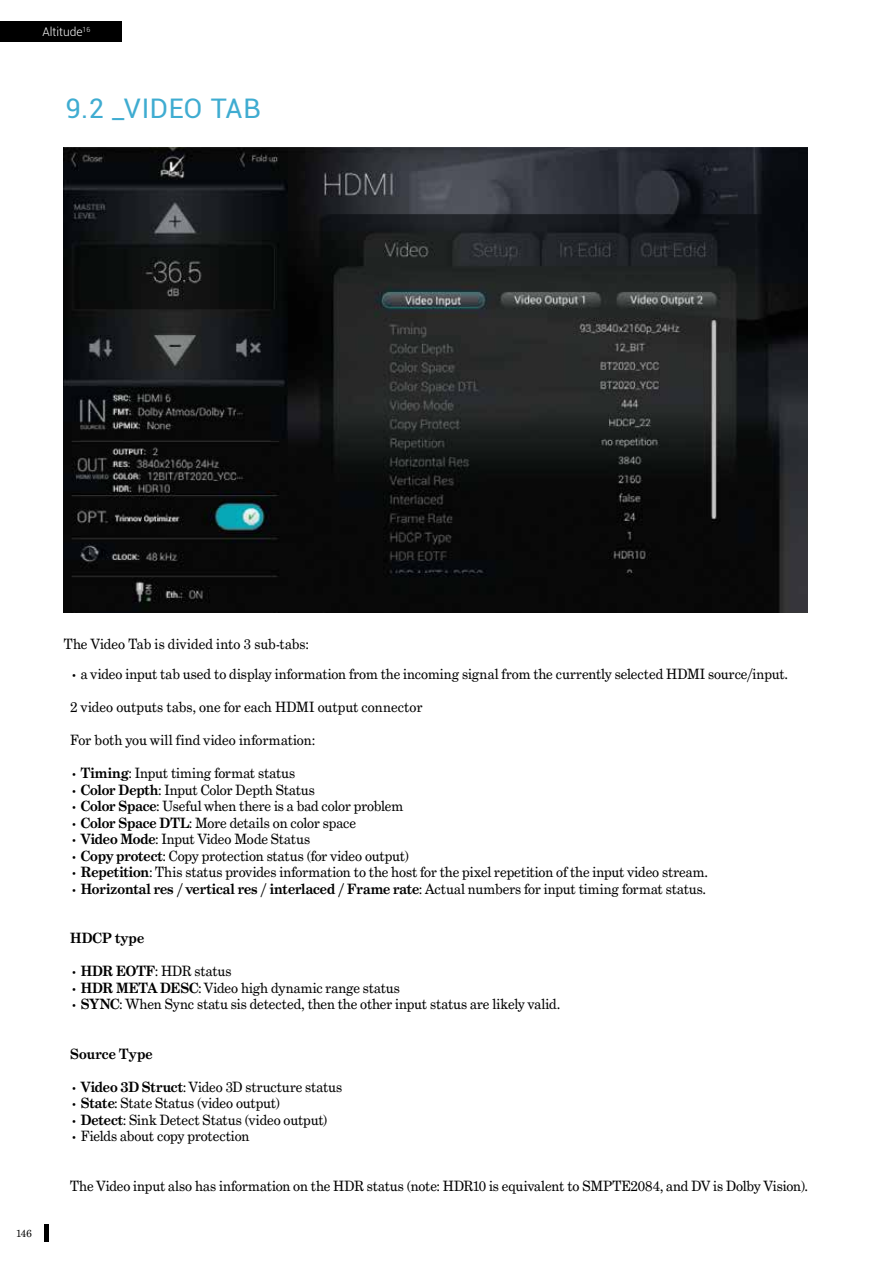
<style>
.page{position:relative;width:893px;height:1263px;background:#fff}
.page>*{position:absolute;margin:0;border:0;box-sizing:border-box;transform-origin:0 0}
.t1{font:27px "Roboto";letter-spacing:.015em;color:#3facd1}
.t2{font:14.25px "Grad";letter-spacing:-.005em;color:#000}
.t3{font:700 14.25px "Grad";letter-spacing:.005em;color:#000}
.t4{font:300 12px "Roboto";color:#fff}
.t5{font:10.5px "Grad";color:#000}
.s1{font-weight:700}
.s2{font-weight:400}
</style>
<div class="page">
<hr style="left:45px;top:1225px;width:4px;height:17px;background:#000">
<div style="left:0;top:21px;width:121px;height:21px;background:#000"></div>
<img style="left:64px;top:147px;width:744px;height:466px">
<p class="t4" style="left:43px;top:23px;width:49px">Altitude<sup>16</sup></p>
<h1 class="t1" style="left:66px;top:90px;width:196px">9.2 _VIDEO TAB</h1>
<p class="t5" style="left:17px;top:1227px;width:17px">146</p>
<p class="t2" style="left:64px;top:635px;width:246px">The Video Tab is divided into 3 sub-tabs:</p>
<p class="t2" style="left:72px;top:665px;width:717px">• a video input tab used to display information from the incoming signal from the currently selected HDMI source/input.</p>
<p class="t2" style="left:70px;top:698px;width:354px">2 video outputs tabs, one for each HDMI output connector</p>
<p class="t2" style="left:70px;top:731px;width:246px">For both you will find video information:</p>
<p class="t2" style="left:72px;top:764px;width:224px">• <span class="s1">Timing</span>: Input timing format status</p>
<p class="t2" style="left:72px;top:781px;width:244px">• <span class="s1">Color Depth</span>: Input Color Depth Status</p>
<p class="t2" style="left:72px;top:797px;width:332px">• <span class="s1">Color Space</span>: Useful when there is a bad color problem</p>
<p class="t2" style="left:72px;top:814px;width:285px">• <span class="s1">Color Space DTL</span>: More details on color space</p>
<p class="t2" style="left:72px;top:830px;width:239px">• <span class="s1">Video Mode</span>: Input Video Mode Status</p>
<p class="t2" style="left:72px;top:847px;width:338px">• <span class="s1">Copy protect</span>: Copy protection status (for video output)</p>
<p class="t2" style="left:72px;top:863px;width:637px">• <span class="s1">Repetition</span>: This status provides information to the host for the pixel repetition of the input video stream.</p>
<p class="t3" style="left:72px;top:880px;width:635px"><span class="s2">•</span> Horizontal res / vertical res / interlaced / Frame rate<span class="s2">: Actual numbers for input timing format status.</span></p>
<p class="t3" style="left:70px;top:929px;width:75px">HDCP type</p>
<p class="t2" style="left:72px;top:962px;width:161px">• <span class="s1">HDR EOTF</span>: HDR status</p>
<p class="t2" style="left:72px;top:979px;width:329px">• <span class="s1">HDR META DESC</span>: Video high dynamic range status</p>
<p class="t2" style="left:72px;top:995px;width:489px">• <span class="s1">SYNC</span>: When Sync statu sis detected, then the other input status are likely valid.</p>
<p class="t3" style="left:70px;top:1045px;width:84px">Source Type</p>
<p class="t2" style="left:72px;top:1078px;width:272px">• <span class="s1">Video 3D Struct</span>: Video 3D structure status</p>
<p class="t2" style="left:72px;top:1094px;width:209px">• <span class="s1">State</span>: State Status (video output)</p>
<p class="t2" style="left:72px;top:1111px;width:257px">• <span class="s1">Detect</span>: Sink Detect Status (video output)</p>
<p class="t2" style="left:72px;top:1127px;width:179px">• Fields about copy protection</p>
<p class="t2" style="left:70px;top:1177px;width:739px">The Video input also has information on the HDR status (note: HDR10 is equivalent to SMPTE2084, and DV is Dolby Vision).</p>
</div>
